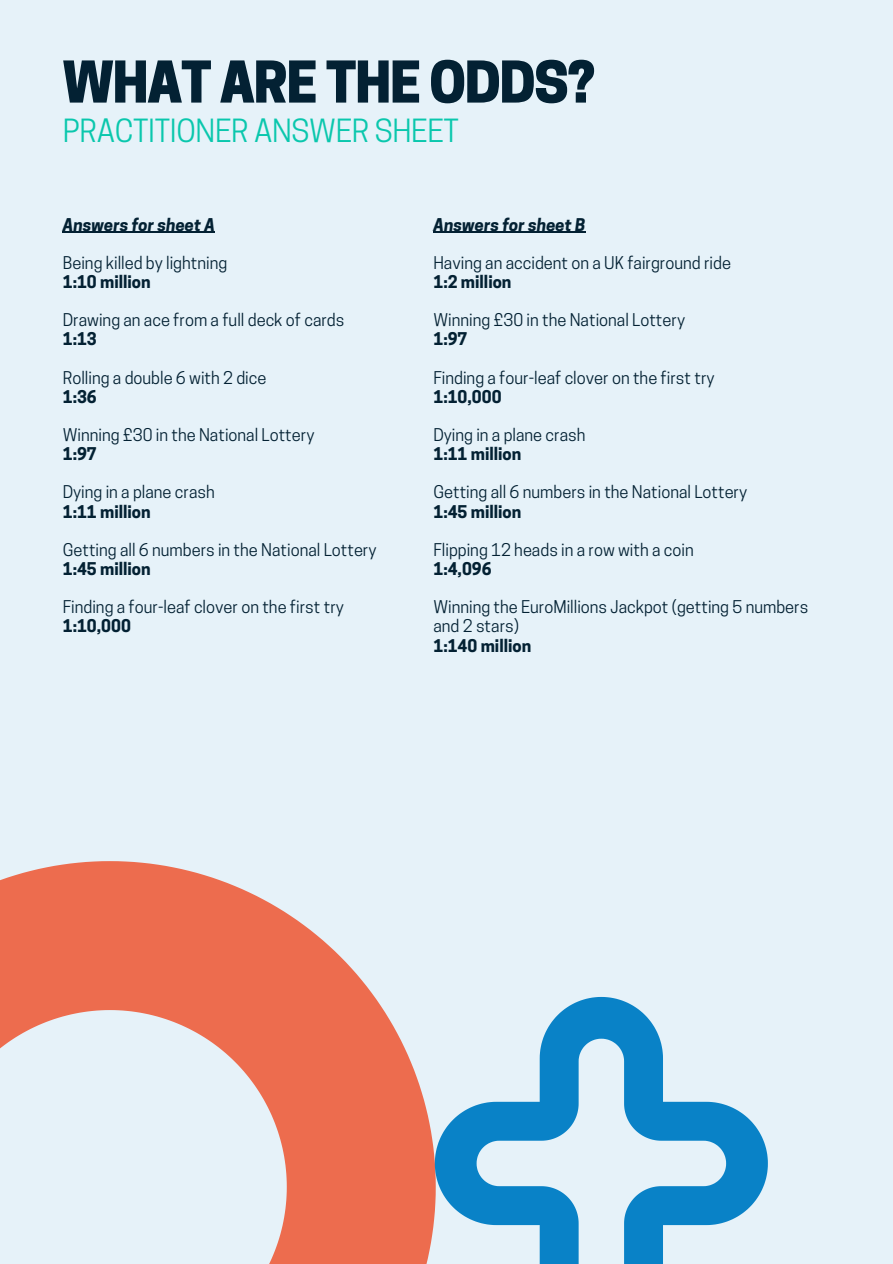
<style>
.page{position:relative;width:893px;height:1264px;background:#fff}
.page>*{position:absolute;margin:0;border:0;box-sizing:border-box;transform-origin:0 0}
.t1{font:800 54px "Cooper Hewitt";letter-spacing:-.025em;color:#032133}
.t2{font:30px "Cooper Hewitt";letter-spacing:-.01em;color:#0ac7ad}
.t3{font:16.5px/19.2px "Cooper Hewitt";color:#032133}
.t4{font:700 16.5px "Cooper Hewitt";color:#032133}
.t5{font:italic 700 16.5px "Cooper Hewitt";color:#032133}
</style>
<div class="page">
<div style="left:0;top:0;width:892px;height:1263px;background:#e6f2f9"></div>
<svg style="left:0;top:861px;width:435px;height:402px"></svg>
<svg style="left:435px;top:996px;width:332px;height:267px"></svg>
<hr style="left:63px;top:232px;width:152px;height:1px;background:#032133">
<hr style="left:433px;top:232px;width:152px;height:1px;background:#032133">
<h1 class="t1" style="left:62px;top:62px;width:534px">WHAT ARE THE ODDS?</h1>
<h2 class="t2" style="left:63px;top:120px;width:397px">PRACTITIONER ANSWER SHEET</h2>
<p class="t5" style="left:63px;top:218px;width:154px">Answers for sheet A</p>
<p class="t3" style="left:63px;top:255px;width:166px">Being killed by lightning</p>
<p class="t4" style="left:63px;top:275px;width:89px">1:10 million</p>
<p class="t3" style="left:63px;top:312px;width:283px">Drawing an ace from a full deck of cards</p>
<p class="t4" style="left:63px;top:333px;width:36px">1:13</p>
<p class="t3" style="left:63px;top:370px;width:205px">Rolling a double 6 with 2 dice</p>
<p class="t4" style="left:63px;top:390px;width:36px">1:36</p>
<p class="t3" style="left:63px;top:427px;width:253px">Winning £30 in the National Lottery</p>
<p class="t4" style="left:63px;top:448px;width:36px">1:97</p>
<p class="t3" style="left:63px;top:484px;width:153px">Dying in a plane crash</p>
<p class="t4" style="left:63px;top:505px;width:89px">1:11 million</p>
<p class="t3" style="left:63px;top:542px;width:315px">Getting all 6 numbers in the National Lottery</p>
<p class="t4" style="left:63px;top:562px;width:89px">1:45 million</p>
<p class="t3" style="left:63px;top:599px;width:282px">Finding a four-leaf clover on the first try</p>
<p class="t4" style="left:63px;top:620px;width:70px">1:10,000</p>
<p class="t5" style="left:433px;top:218px;width:153px">Answers for sheet B</p>
<p class="t3" style="left:433px;top:255px;width:299px">Having an accident on a UK fairground ride</p>
<p class="t4" style="left:433px;top:275px;width:79px">1:2 million</p>
<p class="t3" style="left:433px;top:312px;width:253px">Winning £30 in the National Lottery</p>
<p class="t4" style="left:433px;top:333px;width:36px">1:97</p>
<p class="t3" style="left:433px;top:370px;width:282px">Finding a four-leaf clover on the first try</p>
<p class="t4" style="left:433px;top:390px;width:70px">1:10,000</p>
<p class="t3" style="left:433px;top:427px;width:153px">Dying in a plane crash</p>
<p class="t4" style="left:433px;top:448px;width:89px">1:11 million</p>
<p class="t3" style="left:433px;top:484px;width:315px">Getting all 6 numbers in the National Lottery</p>
<p class="t4" style="left:433px;top:505px;width:89px">1:45 million</p>
<p class="t3" style="left:433px;top:542px;width:262px">Flipping 12 heads in a row with a coin</p>
<p class="t4" style="left:433px;top:562px;width:60px">1:4,096</p>
<p class="t3" style="left:433px;top:599px;width:376px">Winning the EuroMillions Jackpot (getting 5 numbers and 2 stars)</p>
<p class="t4" style="left:433px;top:639px;width:99px">1:140 million</p>
</div>
